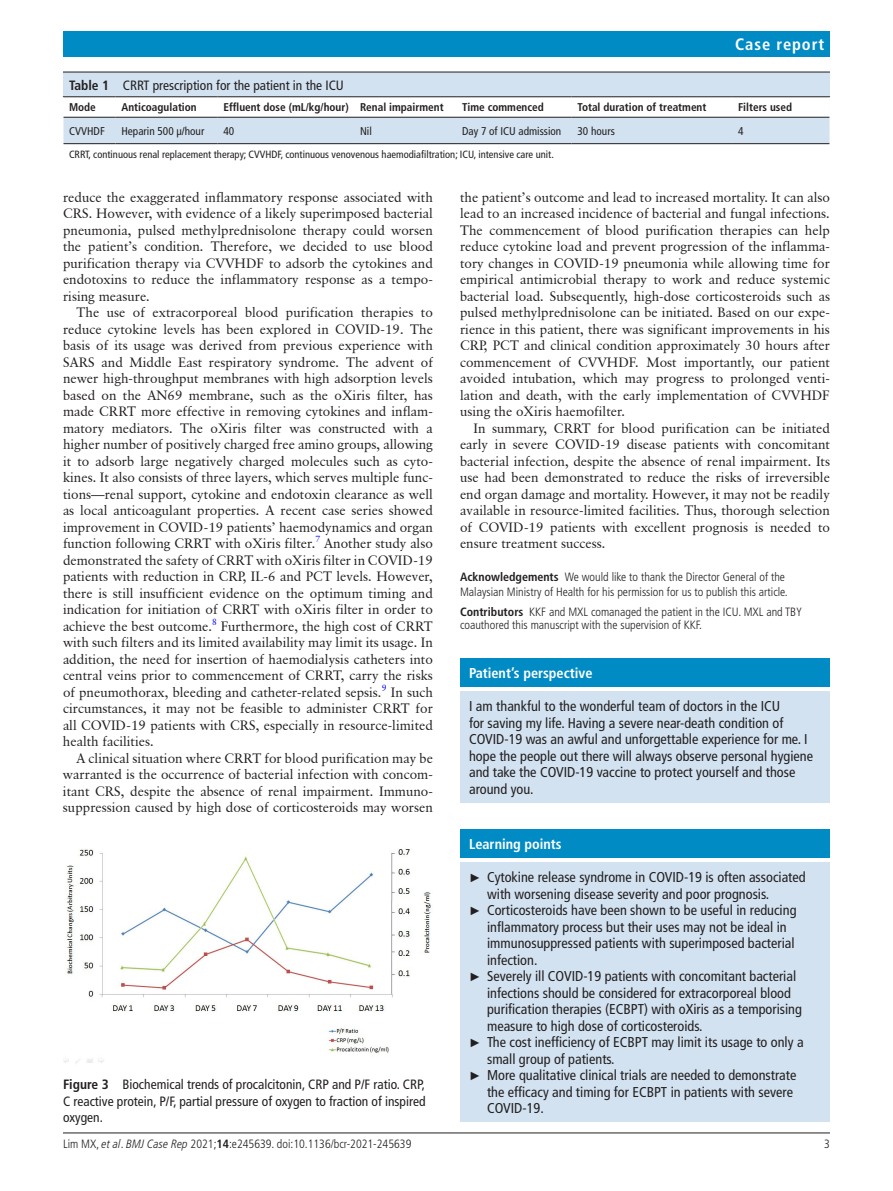
<style>
.page{position:relative;width:893px;height:1191px;background:#fff}
.page>*{position:absolute;margin:0;border:0;box-sizing:border-box;transform-origin:0 0}
.t1{font:700 condensed 16.5px "Frutiger LT Pro";letter-spacing:.055em;color:#fff}
.t2{font:condensed 14.25px/16.5px "Frutiger LT Pro";color:#231f20}
.t3{font:700 condensed 14.25px "Frutiger LT Pro";color:#fff}
.t4{font:13.5px/16.5px "Classical Garamond BT";color:#231f20;text-align:justify}
.t5{font:condensed 13.5px/16.5px "Frutiger LT Pro";color:#231f20;text-align:justify}
.t6{font:300 condensed 12px/15px "Frutiger LT Pro";color:#231f20}
.t7{font:700 condensed 11.25px "Frutiger LT Pro";color:#231f20}
.t8{font:condensed 11.25px "Frutiger LT Pro";color:#231f20}
.t9{font:condensed 10.5px "Frutiger LT Pro";color:#231f20}
.s1{font-weight:700}
.s2{font-family:"Arial";font-stretch:normal;font-size:12px}
.s3{font-style:italic}
</style>
<div class="page">
<hr style="left:63px;top:1132px;width:767px;height:1px;background:#231f20">
<div style="left:63px;top:31px;width:767px;height:25px;background:#008bc5"></div>
<div style="left:63px;top:72px;width:767px;height:86px;background:#d2e2f0"></div>
<hr style="left:63px;top:72px;width:767px;height:1px;background:#231f20">
<hr style="left:63px;top:96px;width:53px;height:1px;background:#231f20">
<hr style="left:116px;top:96px;width:102px;height:1px;background:#231f20">
<hr style="left:218px;top:96px;width:136px;height:1px;background:#231f20">
<hr style="left:354px;top:96px;width:102px;height:1px;background:#231f20">
<hr style="left:456px;top:96px;width:116px;height:1px;background:#231f20">
<hr style="left:572px;top:96px;width:160px;height:1px;background:#231f20">
<hr style="left:732px;top:96px;width:98px;height:1px;background:#231f20">
<svg style="left:63px;top:97px;width:767px;height:61px"></svg>
<hr style="left:69px;top:157px;width:761px;height:1px;background:#fff">
<img style="left:63px;top:849px;width:368px;height:215px">
<div style="left:460px;top:658px;width:370px;height:29px;background:#008bc5"></div>
<div style="left:460px;top:691px;width:370px;height:111px;background:#d2e2f0"></div>
<div style="left:460px;top:829px;width:370px;height:29px;background:#008bc5"></div>
<div style="left:460px;top:862px;width:370px;height:260px;background:#d2e2f0"></div>
<p class="t1" style="left:735px;top:34px;width:91px">Case report</p>
<p class="t5" style="left:69px;top:78px;width:276px"><span class="s1">Table 1</span> CRRT prescription for the patient in the ICU</p>
<p class="t7" style="left:69px;top:101px;width:28px">Mode</p>
<p class="t7" style="left:122px;top:101px;width:77px">Anticoagulation</p>
<p class="t7" style="left:224px;top:101px;width:222px">Effluent dose (mL/kg/hour) Renal impairment</p>
<p class="t7" style="left:462px;top:101px;width:83px">Time commenced</p>
<p class="t7" style="left:578px;top:101px;width:130px">Total duration of treatment</p>
<p class="t7" style="left:738px;top:101px;width:56px">Filters used</p>
<p class="t8" style="left:69px;top:124px;width:37px">CVVHDF</p>
<p class="t8" style="left:122px;top:124px;width:84px">Heparin 500 µ/hour</p>
<p class="t8" style="left:224px;top:124px;width:12px">40</p>
<p class="t8" style="left:360px;top:124px;width:13px">Nil</p>
<p class="t8" style="left:462px;top:124px;width:101px">Day 7 of ICU admission</p>
<p class="t8" style="left:578px;top:124px;width:39px">30 hours</p>
<p class="t8" style="left:738px;top:124px;width:7px">4</p>
<p class="t9" style="left:69px;top:148px;width:486px">CRRT, continuous renal replacement therapy; CVVHDF, continuous venovenous haemodiafiltration; ICU, intensive care unit.</p>
<p class="t4" style="left:63px;top:189px;width:371px">reduce the exaggerated inflammatory response associated with CRS. However, with evidence of a likely superimposed bacterial pneumonia, pulsed methylprednisolone therapy could worsen the patient’s condition. Therefore, we decided to use blood purification therapy via CVVHDF to adsorb the cytokines and endotoxins to reduce the inflammatory response as a tempo&shy;rising measure.</p>
<p class="t4" style="left:63px;top:304px;width:371px;text-indent:14px">The use of extracorporeal blood purification therapies to reduce cytokine levels has been explored in COVID-19. The basis of its usage was derived from previous experience with SARS and Middle East respiratory syndrome. The advent of newer high-throughput membranes with high adsorption levels based on the AN69 membrane, such as the oXiris filter, has made CRRT more effective in removing cytokines and inflam&shy;matory mediators. The oXiris filter was constructed with a higher number of positively charged free amino groups, allowing it to adsorb large negatively charged molecules such as cyto&shy;kines. It also consists of three layers, which serves multiple func&shy;tions—renal support, cytokine and endotoxin clearance as well as local anticoagulant properties. A recent case series showed improvement in COVID-19 patients’ haemodynamics and organ function following CRRT with oXiris filter.<sup>7</sup> Another study also demonstrated the safety of CRRT with oXiris filter in COVID-19 patients with reduction in CRP, IL-6 and PCT levels. However, there is still insufficient evidence on the optimum timing and indication for initiation of CRRT with oXiris filter in order to achieve the best outcome.<sup>8</sup> Furthermore, the high cost of CRRT with such filters and its limited availability may limit its usage. In addition, the need for insertion of haemodialysis catheters into central veins prior to commencement of CRRT, carry the risks of pneumothorax, bleeding and catheter-related sepsis.<sup>9</sup> In such circumstances, it may not be feasible to administer CRRT for all COVID-19 patients with CRS, especially in resource-limited health facilities.</p>
<p class="t4" style="left:63px;top:750px;width:371px;text-indent:14px">A clinical situation where CRRT for blood purification may be warranted is the occurrence of bacterial infection with concom&shy;itant CRS, despite the absence of renal impairment. Immuno&shy;suppression caused by high dose of corticosteroids may worsen</p>
<p class="t5" style="left:63px;top:1076px;width:364px"><span class="s1">Figure 3</span> Biochemical trends of procalcitonin, CRP and P/F ratio. CRP, C reactive protein, P/F, partial pressure of oxygen to fraction of inspired oxygen.</p>
<p class="t4" style="left:460px;top:189px;width:371px">the patient’s outcome and lead to increased mortality. It can also lead to an increased incidence of bacterial and fungal infections.<br>The commencement of blood purification therapies can help reduce cytokine load and prevent progression of the inflamma&shy;tory changes in COVID-19 pneumonia while allowing time for empirical antimicrobial therapy to work and reduce systemic bacterial load. Subsequently, high-dose corticosteroids such as pulsed methylprednisolone can be initiated. Based on our expe&shy;rience in this patient, there was significant improvements in his CRP, PCT and clinical condition approximately 30 hours after commencement of CVVHDF. Most importantly, our patient avoided intubation, which may progress to prolonged venti&shy;lation and death, with the early implementation of CVVHDF using the oXiris haemofilter.</p>
<p class="t4" style="left:460px;top:419px;width:371px;text-indent:14px">In summary, CRRT for blood purification can be initiated early in severe COVID-19 disease patients with concomitant bacterial infection, despite the absence of renal impairment. Its use had been demonstrated to reduce the risks of irreversible end organ damage and mortality. However, it may not be readily available in resource-limited facilities. Thus, thorough selection of COVID-19 patients with excellent prognosis is needed to ensure treatment success.</p>
<p class="t6" style="left:460px;top:570px;width:329px"><span class="s1">Acknowledgements</span> We would like to thank the Director General of the<br>Malaysian Ministry of Health for his permission for us to publish this article.</p>
<p class="t6" style="left:460px;top:605px;width:344px;line-height:13.5px"><span class="s1">Contributors</span> KKF and MXL comanaged the patient in the ICU. MXL and TBY coauthored this manuscript with the supervision of KKF.</p>
<p class="t3" style="left:469px;top:665px;width:125px">Patient’s perspective</p>
<p class="t2" style="left:469px;top:698px;width:345px">I am thankful to the wonderful team of doctors in the ICU<br>for saving my life. Having a severe near-death condition of COVID-19 was an awful and unforgettable experience for me. I hope the people out there will always observe personal hygiene and take the COVID-19 vaccine to protect yourself and those around you.</p>
<p class="t3" style="left:469px;top:836px;width:94px">Learning points</p>
<p class="t2" style="left:469px;top:869px;width:338px"><span class="s2">►</span> Cytokine release syndrome in COVID-19 is often associated</p>
<p class="t2" style="left:487px;top:885px;width:284px">with worsening disease severity and poor prognosis.</p>
<p class="t2" style="left:469px;top:902px;width:329px"><span class="s2">►</span> Corticosteroids have been shown to be useful in reducing</p>
<p class="t2" style="left:487px;top:918px;width:301px">inflammatory process but their uses may not be ideal in</p>
<p class="t2" style="left:487px;top:935px;width:309px">immunosuppressed patients with superimposed bacterial</p>
<p class="t2" style="left:487px;top:951px;width:52px">infection.</p>
<p class="t2" style="left:469px;top:968px;width:329px"><span class="s2">►</span> Severely ill COVID-19 patients with concomitant bacterial</p>
<p class="t2" style="left:487px;top:984px;width:305px">infections should be considered for extracorporeal blood</p>
<p class="t2" style="left:487px;top:1001px;width:316px">purification therapies (ECBPT) with oXiris as a temporising</p>
<p class="t2" style="left:487px;top:1017px;width:217px">measure to high dose of corticosteroids.</p>
<p class="t2" style="left:469px;top:1034px;width:336px"><span class="s2">►</span> The cost inefficiency of ECBPT may limit its usage to only a</p>
<p class="t2" style="left:487px;top:1050px;width:129px">small group of patients.</p>
<p class="t2" style="left:469px;top:1067px;width:329px"><span class="s2">►</span> More qualitative clinical trials are needed to demonstrate</p>
<p class="t2" style="left:487px;top:1083px;width:307px">the efficacy and timing for ECBPT in patients with severe</p>
<p class="t2" style="left:487px;top:1100px;width:58px">COVID-19.</p>
<p class="t6" style="left:63px;top:1136px;width:350px">Lim MX, <span class="s3">et al</span>. <span class="s3">BMJ Case Rep</span> 2021;<span class="s1">14</span>:e245639. doi:10.1136/bcr-2021-245639</p>
<p class="t6" style="left:824px;top:1136px;width:7px">3</p>
</div>
